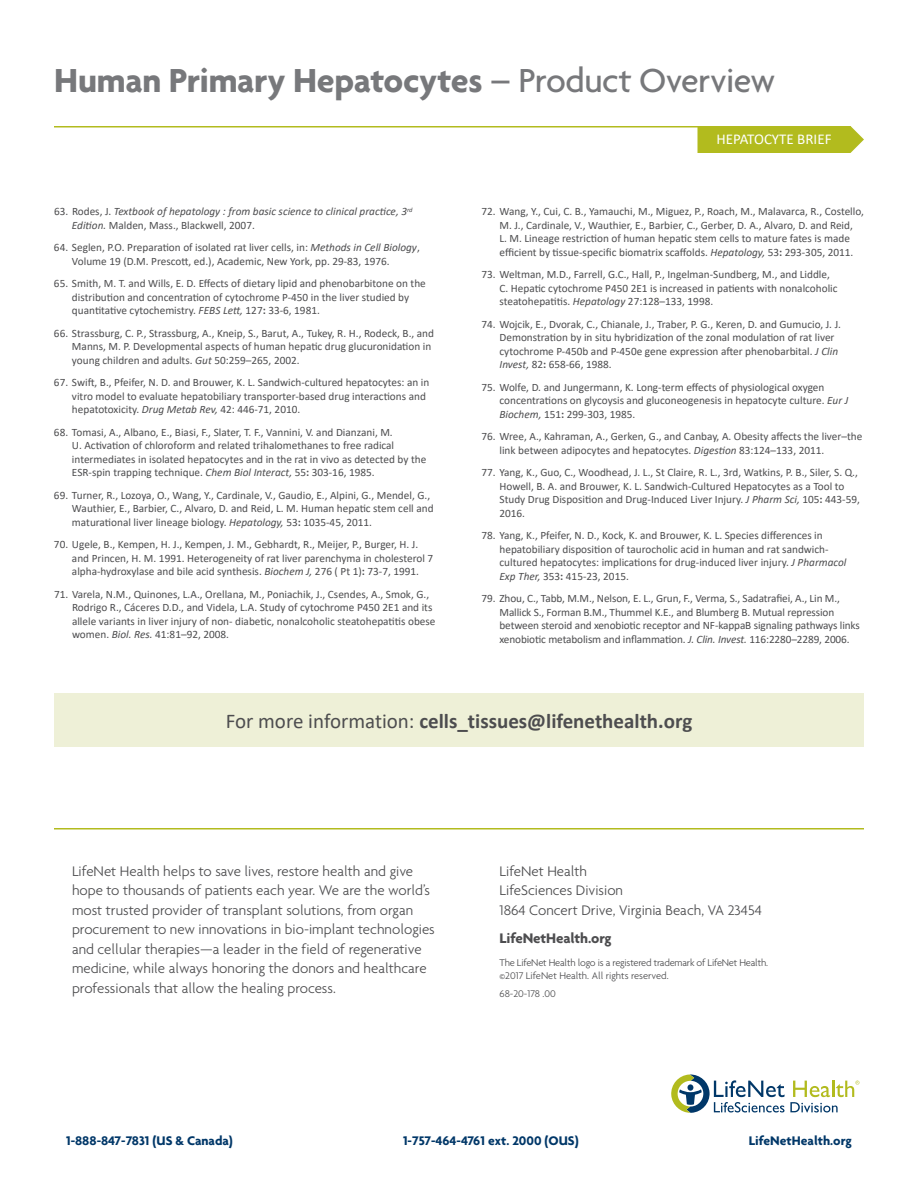
<style>
.page{position:relative;width:918px;height:1188px;background:#fff}
.page>*{position:absolute;margin:0;border:0;box-sizing:border-box;transform-origin:0 0}
.t1{font:700 36px "Agenda";letter-spacing:-.01em;color:#77787b}
.t2{font:700 21px "Calibri";color:#4d4d4f}
.t3{font:300 15px/19.5px "Agenda";color:#4d4d4f}
.t4{font:700 15px "Agenda";letter-spacing:-.01em;color:#4d4d4f}
.t5{font:15px "Calibri";color:#fff}
.t6{font:700 13.5px "Agenda";color:#003768}
.t7{font:11.25px/13.5px "Calibri";color:#4d4d4f}
.t8{font:italic 11.25px/13.5px "Calibri";color:#4d4d4f}
.t9{font:300 10.5px/13.5px "Agenda";letter-spacing:-.02em;color:#4d4d4f}
.s1{font-weight:500}
.s2{font-style:normal}
.s3{font-style:italic}
.s4{font-weight:700}
.s5{font-weight:400}
</style>
<div class="page">
<div style="left:697px;top:126px;width:167px;height:27px;background:#b2bb1e"></div>
<svg style="left:671px;top:1074px;width:188px;height:39px"></svg>
<hr style="left:54px;top:126px;width:796px;height:2px;background:#b2bb1e">
<hr style="left:54px;top:828px;width:810px;height:2px;background:#b2bb1e">
<div style="left:54px;top:693px;width:810px;height:54px;background:#eef0d7"></div>
<h1 class="t1" style="left:54px;top:58px;width:723px">Human Primary Hepatocytes <span class="s1">– Product Overview</span></h1>
<p class="t8" style="left:72px;top:204px;width:342px;text-indent:-18px"><span class="s2">63. Rodes, J.</span> Textbook of hepatology : from basic science to clinical practice, 3<sup>rd<br></sup>Edition. <span class="s2">Malden, Mass., Blackwell, 2007.</span></p>
<p class="t7" style="left:72px;top:241px;width:349px;text-indent:-18px">64. Seglen, P.O. Preparation of isolated rat liver cells, in: <span class="s3">Methods in Cell Biology</span>,<br>Volume 19 (D.M. Prescott, ed.), Academic, New York, pp. 29-83, 1976.</p>
<p class="t7" style="left:72px;top:277px;width:355px;text-indent:-18px">65. Smith, M. T. and Wills, E. D. Effects of dietary lipid and phenobarbitone on the distribution and concentration of cytochrome P-450 in the liver studied by quantitative cytochemistry. <span class="s3">FEBS Lett,</span> 127<span class="s4">:</span> 33-6, 1981.</p>
<p class="t7" style="left:72px;top:326px;width:364px;text-indent:-18px">66. Strassburg, C. P., Strassburg, A., Kneip, S., Barut, A., Tukey, R. H., Rodeck, B., and<br>Manns, M. P. Developmental aspects of human hepatic drug glucuronidation in young children and adults. <span class="s3">Gut</span> 50:259–265, 2002.</p>
<p class="t7" style="left:72px;top:376px;width:359px;text-indent:-18px">67. Swift, B., Pfeifer, N. D. and Brouwer, K. L. Sandwich-cultured hepatocytes: an in vitro model to evaluate hepatobiliary transporter-based drug interactions and hepatotoxicity. <span class="s3">Drug Metab Rev,</span> 42: 446-71, 2010.</p>
<p class="t7" style="left:72px;top:425px;width:356px;text-indent:-18px">68. Tomasi, A., Albano, E., Biasi, F., Slater, T. F., Vannini, V. and Dianzani, M.<br>U. Activation of chloroform and related trihalomethanes to free radical intermediates in isolated hepatocytes and in the rat in vivo as detected by the ESR-spin trapping technique. <span class="s3">Chem Biol Interact,</span> 55<span class="s4">:</span> 303-16, 1985.</p>
<p class="t7" style="left:72px;top:488px;width:363px;text-indent:-18px">69. Turner, R., Lozoya, O., Wang, Y., Cardinale, V., Gaudio, E., Alpini, G., Mendel, G.,<br>Wauthier, E., Barbier, C., Alvaro, D. and Reid, L. M. Human hepatic stem cell and maturational liver lineage biology. <span class="s3">Hepatology,</span> 53<span class="s4">:</span> 1035-45, 2011.</p>
<p class="t7" style="left:72px;top:538px;width:363px;text-indent:-18px">70. Ugele, B., Kempen, H. J., Kempen, J. M., Gebhardt, R., Meijer, P., Burger, H. J. and Princen, H. M. 1991. Heterogeneity of rat liver parenchyma in cholesterol 7 alpha-hydroxylase and bile acid synthesis. <span class="s3">Biochem J,</span> 276 ( Pt 1)<span class="s4">:</span> 73-7, 1991.</p>
<p class="t7" style="left:72px;top:587px;width:365px;text-indent:-18px">71. Varela, N.M., Quinones, L.A., Orellana, M., Poniachik, J., Csendes, A., Smok, G., Rodrigo R., Cáceres D.D., and Videla, L.A. Study of cytochrome P450 2E1 and its allele variants in liver injury of non- diabetic, nonalcoholic steatohepatitis obese women. <span class="s3">Biol. Res.</span> 41:81–92, 2008.</p>
<h3 class="t5" style="left:716px;top:129px;width:117px">HEPATOCYTE BRIEF</h3>
<p class="t7" style="left:500px;top:205px;width:366px;text-indent:-18px">72. Wang, Y., Cui, C. B., Yamauchi, M., Miguez, P., Roach, M., Malavarca, R., Costello, M. J., Cardinale, V., Wauthier, E., Barbier, C., Gerber, D. A., Alvaro, D. and Reid,<br>L. M. Lineage restriction of human hepatic stem cells to mature fates is made efficient by tissue-specific biomatrix scaffolds. <span class="s3">Hepatology,</span> 53<span class="s4">:</span> 293-305, 2011.</p>
<p class="t7" style="left:500px;top:268px;width:340px;text-indent:-18px">73. Weltman, M.D., Farrell, G.C., Hall, P., Ingelman-Sundberg, M., and Liddle,<br>C. Hepatic cytochrome P450 2E1 is increased in patients with nonalcoholic steatohepatitis. <span class="s3">Hepatology</span> 27:128–133, 1998.</p>
<p class="t7" style="left:500px;top:317px;width:343px;text-indent:-18px">74. Wojcik, E., Dvorak, C., Chianale, J., Traber, P. G., Keren, D. and Gumucio, J. J.<br>Demonstration by in situ hybridization of the zonal modulation of rat liver cytochrome P-450b and P-450e gene expression after phenobarbital. <span class="s3">J Clin Invest,</span> 82<span class="s4">:</span> 658-66, 1988.</p>
<p class="t7" style="left:500px;top:380px;width:350px;text-indent:-18px">75. Wolfe, D. and Jungermann, K. Long-term effects of physiological oxygen concentrations on glycoysis and gluconeogenesis in hepatocyte culture. <span class="s3">Eur J<br>Biochem,</span> 151<span class="s4">:</span> 299-303, 1985.</p>
<p class="t7" style="left:500px;top:430px;width:364px;text-indent:-18px">76. Wree, A., Kahraman, A., Gerken, G., and Canbay, A. Obesity affects the liver–the link between adipocytes and hepatocytes. <span class="s3">Digestion</span> 83:124–133, 2011.</p>
<p class="t7" style="left:500px;top:466px;width:362px;text-indent:-18px">77. Yang, K., Guo, C., Woodhead, J. L., St Claire, R. L., 3rd, Watkins, P. B., Siler, S. Q., Howell, B. A. and Brouwer, K. L. Sandwich-Cultured Hepatocytes as a Tool to Study Drug Disposition and Drug-Induced Liver Injury. <span class="s3">J Pharm Sci,</span> 105<span class="s4">:</span> 443-59, 2016.</p>
<p class="t7" style="left:500px;top:529px;width:348px;text-indent:-18px">78. Yang, K., Pfeifer, N. D., Kock, K. and Brouwer, K. L. Species differences in hepatobiliary disposition of taurocholic acid in human and rat sandwich&shy;cultured hepatocytes: implications for drug-induced liver injury. <span class="s3">J Pharmacol Exp Ther,</span> 353<span class="s4">:</span> 415-23, 2015.</p>
<p class="t7" style="left:500px;top:592px;width:362px;text-indent:-18px">79. Zhou, C., Tabb, M.M., Nelson, E. L., Grun, F., Verma, S., Sadatrafiei, A., Lin M., Mallick S., Forman B.M., Thummel K.E., and Blumberg B. Mutual repression between steroid and xenobiotic receptor and NF-kappaB signaling pathways links xenobiotic metabolism and inflammation. <span class="s3">J. Clin. Invest.</span> 116:2280–2289, 2006.</p>
<h2 class="t2" style="left:226px;top:706px;width:468px"><span class="s5">For more information:</span> cells_tissues@lifenethealth.org</h2>
<p class="t3" style="left:72px;top:861px;width:364px">LifeNet Health helps to save lives, restore health and give hope to thousands of patients each year. We are the world’s most trusted provider of transplant solutions, from organ procurement to new innovations in bio-implant technologies and cellular therapies—a leader in the field of regenerative medicine, while always honoring the donors and healthcare professionals that allow the healing process.</p>
<h3 class="t3" style="left:500px;top:861px;width:264px">LifeNet Health<br>LifeSciences Division<br>1864 Concert Drive, Virginia Beach, VA 23454</h3>
<h3 class="t4" style="left:500px;top:929px;width:114px">LifeNetHealth.org</h3>
<p class="t9" style="left:500px;top:956px;width:270px">The LifeNet Health logo is a registered trademark of LifeNet Health. ©2017 LifeNet Health. All rights reserved.</p>
<p class="t9" style="left:500px;top:987px;width:58px">68-20-178 .00</p>
<p class="t6" style="left:66px;top:1132px;width:168px">1-888-847-7831 (US &amp; Canada)</p>
<p class="t6" style="left:403px;top:1132px;width:177px">1-757-464-4761 ext. 2000 (OUS)</p>
<p class="t6" style="left:749px;top:1132px;width:105px">LifeNetHealth.org</p>
</div>
